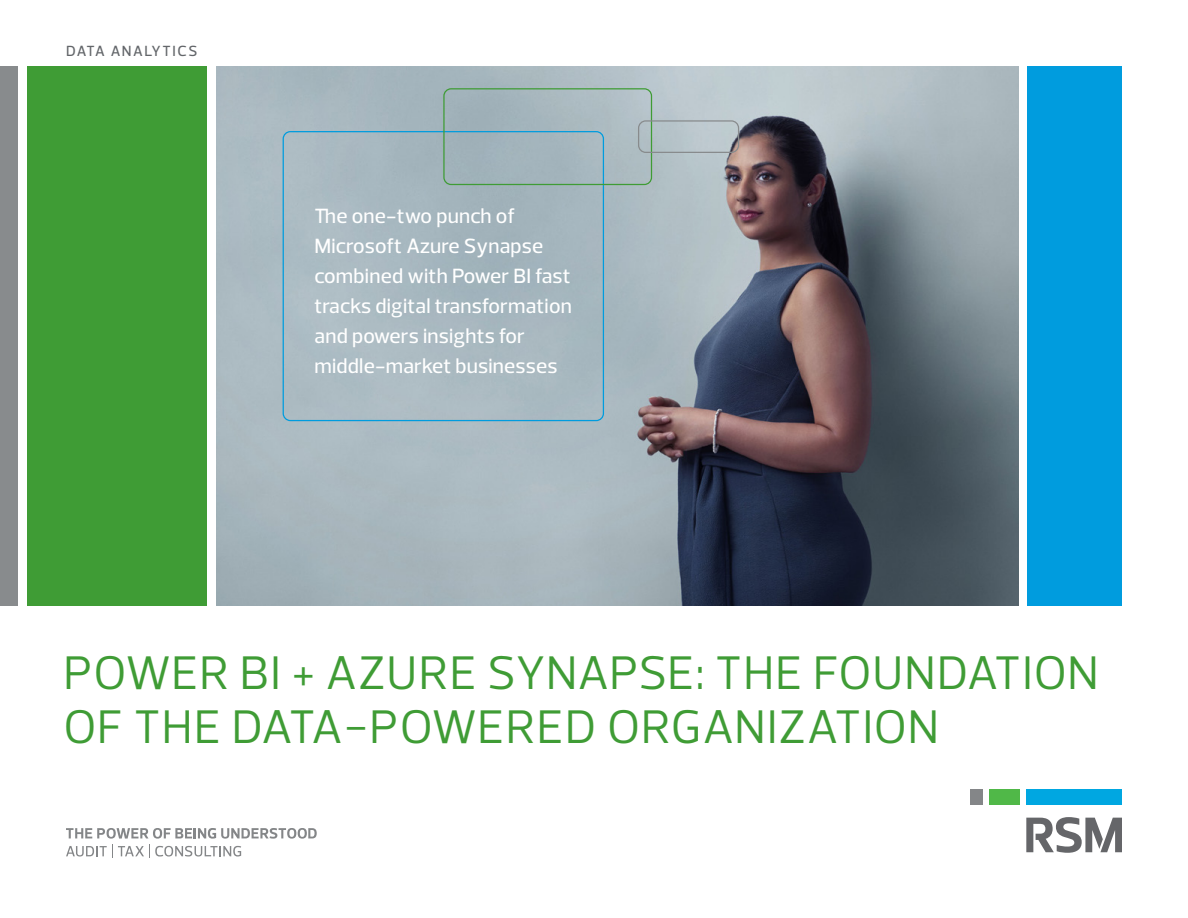
<style>
.page{position:relative;width:1188px;height:918px;background:#fff}
.page>*{position:absolute;margin:0;border:0;box-sizing:border-box;transform-origin:0 0}
.t1{font:48px/54px "Prelo";letter-spacing:.015em;color:#3f9c35}
.t2{font:500 21px/30px "Prelo";letter-spacing:.01em;color:#fff}
.t3{font:500 15px "Prelo";letter-spacing:.1em;color:#63666a}
</style>
<div class="page">
<div style="left:1026px;top:789px;width:96px;height:16px;background:#00a7e1"></div>
<div style="left:970px;top:789px;width:12px;height:16px;background:#848688"></div>
<div style="left:989px;top:789px;width:30px;height:16px;background:#50b848"></div>
<svg style="left:1026px;top:817px;width:96px;height:36px"></svg>
<svg style="left:66px;top:845px;width:175px;height:13px"></svg>
<svg style="left:66px;top:828px;width:251px;height:11px"></svg>
<img style="left:216px;top:66px;width:802px;height:540px">
<div style="left:1028px;top:66px;width:94px;height:540px;background:#009cde"></div>
<div style="left:0;top:66px;width:18px;height:540px;background:#888b8d"></div>
<div style="left:27px;top:66px;width:180px;height:540px;background:#3f9c35"></div>
<div style="left:283px;top:131px;width:321px;height:290px;border:1px solid #009cde;border-radius:7px"></div>
<div style="left:443px;top:88px;width:209px;height:97px;border:1px solid #3f9c35;border-radius:7px"></div>
<div style="left:638px;top:120px;width:101px;height:33px;border:1px solid #888b8d;border-radius:7px"></div>
<p class="t3" style="left:66px;top:42px;width:133px">DATA ANALYTICS</p>
<p class="t2" style="left:315px;top:201px;width:259px">The one-two punch of<br>Microsoft Azure Synapse combined with Power BI fast tracks digital transformation and powers insights for middle-market businesses</p>
<h1 class="t1" style="left:63px;top:646px;width:1037px">POWER BI + AZURE SYNAPSE: THE FOUNDATION<br>OF THE DATA-POWERED ORGANIZATION</h1>
</div>
